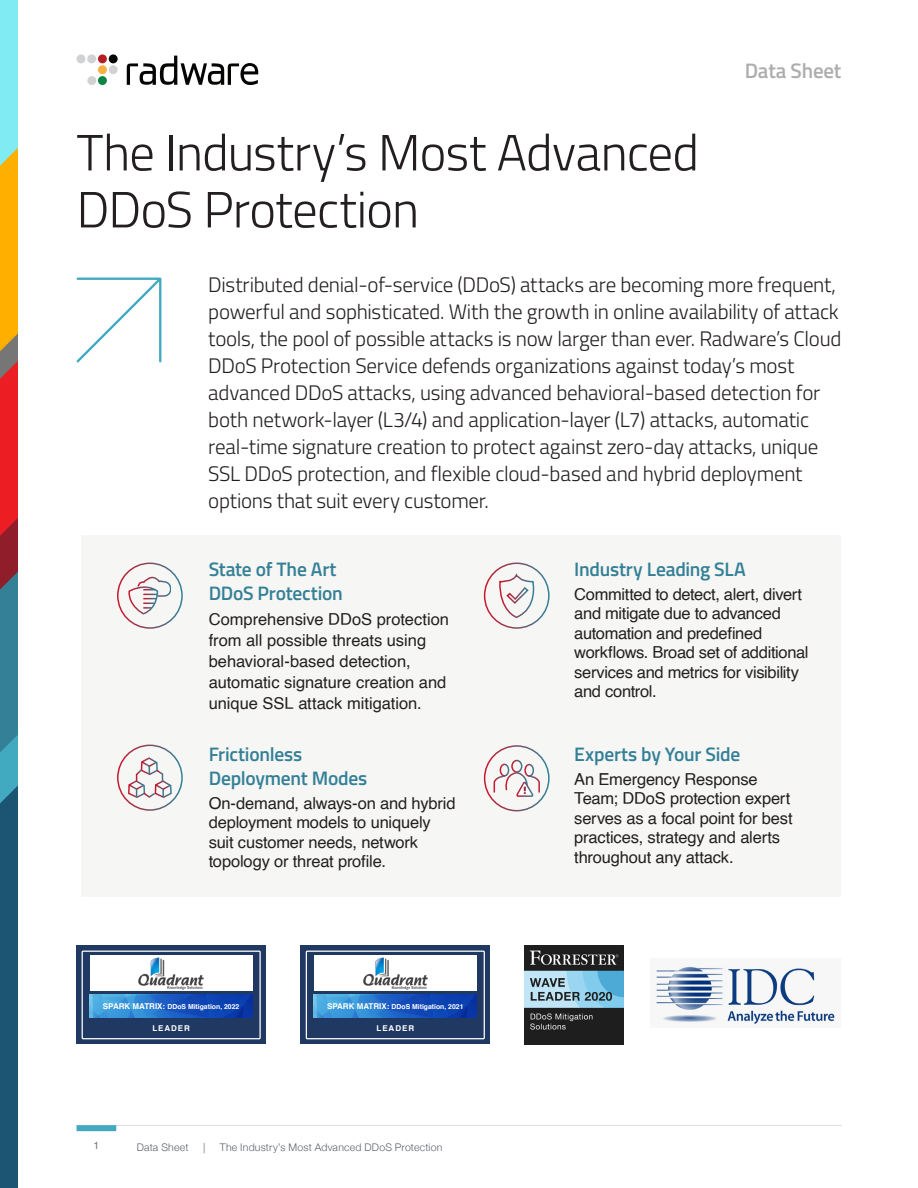
<style>
.page{position:relative;width:918px;height:1188px;background:#fff}
.page>*{position:absolute;margin:0;border:0;box-sizing:border-box;transform-origin:0 0}
.Cover_Headline_2022_34pt{font:300 51px/57px "Titillium Web";letter-spacing:-.015em;color:#231f20}
.Introduction_Paragraph_2022{font:300 21px/27px "Titillium Web";letter-spacing:-.015em;color:#231f20}
.Doc_type_cover{font:600 21px "Titillium Web";letter-spacing:-.01em;color:#adadad}
.INFO_Heading_13pt{font:600 19.5px/24px "Titillium Web";letter-spacing:-.01em;color:#348097}
.Body_Text2022{font:16.5px/19.5px "Helvetica";letter-spacing:-.01em;color:#231f20}
.Cover_Headline{font:300 10.5px "Helvetica Neue";letter-spacing:.02em;color:#5c626c}
.Page_num{font:10.5px "Helvetica";color:#767676}
.t1{font:700 7.95px "Helvetica";color:#fff}
.t2{font:700 6.9px "Helvetica";color:#fff}
</style>
<div class="page">
<div style="left:82px;top:535px;width:759px;height:362px;background:#f6f6f4"></div>
<div style="left:117px;top:563px;width:66px;height:66px;border:2px solid #fff;border-radius:50%"></div>
<svg style="left:128px;top:572px;width:43px;height:43px"></svg>
<div style="left:484px;top:563px;width:66px;height:66px;border:2px solid #fff;border-radius:50%"></div>
<svg style="left:498px;top:567px;width:40px;height:53px"></svg>
<div style="left:117px;top:745px;width:66px;height:66px;border:2px solid #fff;border-radius:50%"></div>
<svg style="left:127px;top:756px;width:46px;height:42px"></svg>
<div style="left:484px;top:745px;width:66px;height:66px;border:2px solid #fff;border-radius:50%"></div>
<div style="left:511px;top:760px;width:11px;height:13px;border:2px solid #fff;border-radius:50%"></div>
<svg style="left:493px;top:773px;width:47px;height:24px"></svg>
<div style="left:524px;top:764px;width:10px;height:13px;border:2px solid #fff;border-radius:50%"></div>
<div style="left:500px;top:764px;width:9px;height:13px;border:2px solid #fff;border-radius:50%"></div>
<div style="left:77px;top:946px;width:189px;height:98px;background:#203962"></div>
<div style="left:82px;top:951px;width:179px;height:88px;border:1px solid #fff"></div>
<div style="left:90px;top:955px;width:163px;height:36px;background:#fff"></div>
<img style="left:138px;top:957px;width:66px;height:33px">
<img style="left:90px;top:995px;width:163px;height:22px">
<div style="left:301px;top:946px;width:189px;height:98px;background:#203962"></div>
<div style="left:306px;top:951px;width:179px;height:88px;border:1px solid #fff"></div>
<div style="left:314px;top:955px;width:163px;height:36px;background:#fff"></div>
<img style="left:363px;top:957px;width:65px;height:33px">
<img style="left:314px;top:995px;width:163px;height:22px">
<img style="left:656px;top:966px;width:179px;height:58px">
<img style="left:525px;top:1006px;width:99px;height:38px">
<img style="left:525px;top:946px;width:99px;height:60px">
<div style="left:109px;top:54px;width:9px;height:9px;background:#050504;border-radius:50%"></div>
<div style="left:77px;top:54px;width:8px;height:9px;background:#d1d2d3;border-radius:50%"></div>
<div style="left:87px;top:54px;width:9px;height:9px;background:#d1d2d3;border-radius:50%"></div>
<div style="left:109px;top:65px;width:9px;height:9px;background:#d1d2d3;border-radius:50%"></div>
<div style="left:98px;top:54px;width:9px;height:9px;background:#b41f23;border-radius:50%"></div>
<div style="left:98px;top:65px;width:9px;height:9px;background:#faaf40;border-radius:50%"></div>
<div style="left:87px;top:76px;width:9px;height:9px;background:#d1d2d3;border-radius:50%"></div>
<div style="left:98px;top:76px;width:9px;height:9px;background:#0d8441;border-radius:50%"></div>
<svg style="left:127px;top:56px;width:131px;height:29px"></svg>
<svg style="left:0;top:0;width:17px;height:1188px;background:#74766c"></svg>
<svg style="left:76px;top:277px;width:86px;height:86px"></svg>
<hr style="left:77px;top:1125px;width:764px;height:1px;background:#dcdcdc">
<div style="left:77px;top:1125px;width:39px;height:6px;background:#41aac1"></div>
<p class="Cover_Headline_2022_34pt" style="left:77px;top:122px;width:624px">The Industry s’ Most Advanced<br>DDoS Protection</p>
<p class="Doc_type_cover" style="left:745px;top:55px;width:98px">Data Sheet</p>
<p class="Introduction_Paragraph_2022" style="left:208px;top:270px;width:635px">Distributed denial-of-service (DDoS) attacks are becoming more frequent, powerful and sophisticated. With the growth in online availability of attack tools, the pool of possible attacks is now larger than ever. Radware s’ Cloud DDoS Protection Service defends organizations against today s’ most advanced DDoS attacks, using advanced behavioral-based detection for both network-layer L( 3/4) and application-layer 7L( ) attacks, automatic real-time signature creation to protect against zero-day attacks, unique SSL DDoS protection, and flexible cloud-based and hybrid deployment options that suit every customer.</p>
<p class="INFO_Heading_13pt" style="left:209px;top:556px;width:136px">State of The Art<br>DDoS Protection</p>
<p class="Body_Text2022" style="left:209px;top:609px;width:242px;line-height:21px">Comprehensive DDoS protection from all possible threats using behavioral-based detection, automatic signature creation and unique SSL attack mitigation.</p>
<p class="INFO_Heading_13pt" style="left:209px;top:741px;width:160px">Frictionless<br>Deployment Modes</p>
<p class="Body_Text2022" style="left:209px;top:794px;width:248px">On-demand, always-on and hybrid deployment models to uniquely suit customer needs, network topology or threat profile.</p>
<p class="t1" style="left:103px;top:1000px;width:64px">SPARK MATRIX:</p>
<p class="t1" style="left:152px;top:1022px;width:39px">LEADER</p>
<p class="t2" style="left:167px;top:1001px;width:73px">DDoS Mitigation, 2022</p>
<p class="t1" style="left:327px;top:1000px;width:64px">SPARK MATRIX:</p>
<p class="t1" style="left:377px;top:1022px;width:39px">LEADER</p>
<p class="t2" style="left:392px;top:1001px;width:73px">DDoS Mitigation, 2021</p>
<p class="Page_num" style="left:93px;top:1137px;width:7px">1</p>
<p class="Cover_Headline" style="left:137px;top:1141px;width:53px">Data Sheet</p>
<p class="Cover_Headline" style="left:203px;top:1141px;width:4px">|</p>
<p class="Cover_Headline" style="left:220px;top:1141px;width:224px">The Industry s’ Most Advanced DDoS Protection</p>
<p class="INFO_Heading_13pt" style="left:574px;top:556px;width:173px">Industry Leading SLA</p>
<p class="Body_Text2022" style="left:574px;top:584px;width:236px">Committed to detect, alert, divert and mitigate due to advanced automation and predefined workflows. Broad set of additional services and metrics for visibility and control.</p>
<p class="INFO_Heading_13pt" style="left:574px;top:741px;width:168px">Experts by Your Side</p>
<p class="Body_Text2022" style="left:574px;top:770px;width:220px">An Emergency Response<br>Team; DDoS protection expert serves as a focal point for best practices, strategy and alerts throughout any attack.</p>
</div>
